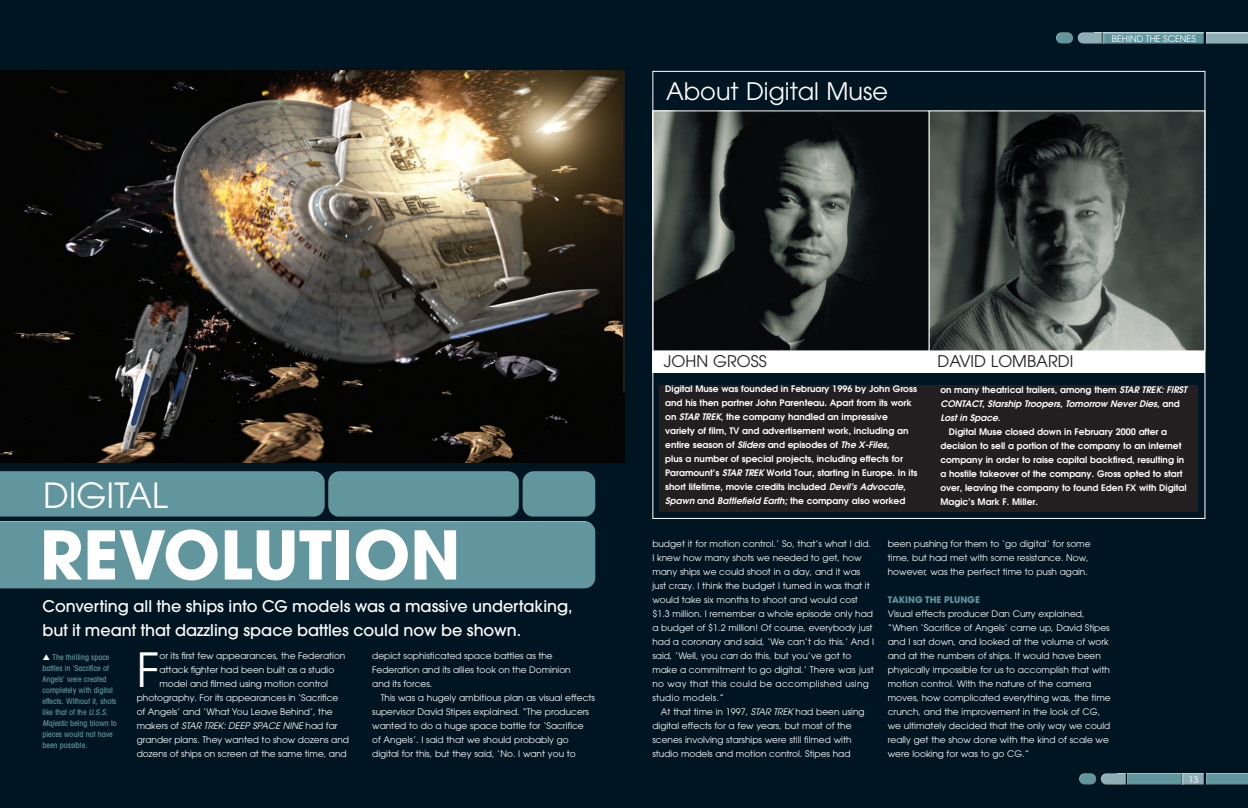
<style>
.page{position:relative;width:1248px;height:808px;background:#fff}
.page>*{position:absolute;margin:0;border:0;box-sizing:border-box;transform-origin:0 0}
.t1{font:700 66.5px "Avant Garde";color:#fff}
.t2{font:46.8px "Avant Garde LT";color:#fff}
.t3{font:34.5px "Avant Garde LT";color:#fff}
.t4{font:24px "Avant Garde LT";color:#fff}
.t5{font:500 16px/24px "Avant Garde";color:#fff}
.t6{font:16px "Avant Garde LT";color:#231f20}
.t7{font:9px/14px "Avant Garde LT";color:#fff}
.t8{font:600 9px/14px "Avant Garde";color:#fff}
.t9{font:italic 600 9px/14px "Avant Garde LT";color:#fff}
.t10{font:italic 9px "Avant Garde LT";color:#fff}
.t11{font:700 9px "Avant Garde";color:#61969e}
.t12{font:500 condensed 8px/11px "Avant Garde LT";color:#61969e}
.s1{font-style:italic}
.s2{font-style:normal}
.s3{font-family:"Avant Garde LT";font-style:italic}
.s4{font-family:"Avant Garde";font-style:normal}
</style>
<div class="page">
<div style="left:0;top:0;width:1247px;height:808px;background:#001522"></div>
<div style="left:0;top:520px;width:596px;height:63px;background:#fff;opacity:.75"></div>
<div style="left:0;top:524px;width:596px;height:66px;background:#61969e"></div>
<div style="left:0;top:470px;width:325px;height:41px;background:#fff;opacity:.75"></div>
<div style="left:0;top:475px;width:326px;height:43px;background:#61969e"></div>
<div style="left:328px;top:470px;width:191px;height:41px;background:#fff;opacity:.75"></div>
<div style="left:328px;top:475px;width:193px;height:43px;background:#61969e"></div>
<div style="left:522px;top:470px;width:74px;height:41px;background:#fff;opacity:.75"></div>
<div style="left:522px;top:475px;width:75px;height:43px;background:#61969e"></div>
<div style="left:1099px;top:772px;width:27px;height:10px;background:#001522"></div>
<div style="left:1099px;top:773px;width:27px;height:12px;background:#231f20;opacity:.75"></div>
<div style="left:1126px;top:772px;width:56px;height:13px;background:#001522"></div>
<div style="left:1126px;top:773px;width:56px;height:12px;background:#61969e"></div>
<div style="left:1181px;top:772px;width:24px;height:13px;background:#001522"></div>
<div style="left:1181px;top:773px;width:24px;height:12px;background:#231f20;opacity:.75"></div>
<div style="left:1204px;top:772px;width:43px;height:13px;background:#001522"></div>
<div style="left:1204px;top:773px;width:43px;height:12px;background:#61969e"></div>
<div style="left:1078px;top:772px;width:19px;height:10px;background:#fff;opacity:.75"></div>
<div style="left:1078px;top:775px;width:20px;height:10px;background:#231f20;opacity:.75"></div>
<div style="left:1076px;top:31px;width:27px;height:10px;background:#001522"></div>
<div style="left:1076px;top:32px;width:27px;height:12px;background:#231f20;opacity:.75"></div>
<div style="left:1103px;top:31px;width:102px;height:13px;background:#001522"></div>
<div style="left:1103px;top:32px;width:102px;height:12px;background:#231f20;opacity:.75"></div>
<div style="left:1204px;top:31px;width:43px;height:13px;background:#001522"></div>
<div style="left:1204px;top:32px;width:43px;height:12px;background:#231f20;opacity:.75"></div>
<div style="left:1055px;top:31px;width:18px;height:10px;background:#fff;opacity:.75"></div>
<div style="left:1055px;top:34px;width:19px;height:10px;background:#231f20;opacity:.75"></div>
<img style="left:0;top:71px;width:624px;height:392px">
<hr style="left:623px;top:71px;width:2px;height:322px;background:#231f20">
<img style="left:654px;top:112px;width:549px;height:237px">
<div style="left:928px;top:110px;width:277px;height:241px;border:1px solid #fff"></div>
<div style="left:659px;top:386px;width:538px;height:126px;background:#231f20"></div>
<div style="left:652px;top:351px;width:552px;height:21px;background:#fff"></div>
<svg style="left:43px;top:654px;width:7px;height:6px"></svg>
<h3 class="t4" style="left:666px;top:77px;width:223px">About Digital Muse</h3>
<p class="t7" style="left:1111px;top:32px;width:85px">BEHIND THE SCENES</p>
<h3 class="t3" style="left:43px;top:474px;width:126px">DIGITAL</h3>
<h1 class="t1" style="left:40px;top:512px;width:422px">REVOLUTION</h1>
<h3 class="t5" style="left:43px;top:594px;width:531px">Converting all the ships into CG models was a massive undertaking, but it meant that dazzling space battles could now be shown.</h3>
<p class="t12" style="left:43px;top:652px;width:76px;text-indent:10px">The thrilling space battles in ‘Sacrifice of<br>Angels’ were created completely with digital effects. Without it, shots like that of the <span class="s1">U.S.S.<br>Majestic</span> being blown to pieces would not have been possible.</p>
<h2 class="t2" style="left:137px;top:642px;width:24px">F</h2>
<p class="t7" style="left:159px;top:649px;width:187px">or its first few appearances, the Federation</p>
<p class="t7" style="left:159px;top:663px;width:176px">attack fighter had been built as a studio</p>
<p class="t7" style="left:159px;top:677px;width:170px">model and filmed using motion control</p>
<p class="t7" style="left:137px;top:691px;width:203px">photography. For its appearances in ‘Sacrifice</p>
<p class="t7" style="left:137px;top:705px;width:197px">of Angels’ and ‘What You Leave Behind’<span class="s1">,</span> the</p>
<p class="t10" style="left:137px;top:720px;width:202px"><span class="s2">makers of</span> STAR TREK: DEEP SPACE NINE <span class="s2">had far</span></p>
<p class="t7" style="left:137px;top:733px;width:214px">grander plans. They wanted to show dozens and</p>
<p class="t7" style="left:137px;top:747px;width:211px">dozens of ships on screen at the same time, and</p>
<p class="t7" style="left:372px;top:649px;width:200px">depict sophisticated space battles as the<br>Federation and its allies took on the Dominion and its forces.</p>
<p class="t7" style="left:372px;top:691px;width:224px;text-indent:9px">This was a hugely ambitious plan as visual effects supervisor David Stipes explained. “The producers wanted to do a huge space battle for ‘Sacrifice<br>of Angels’. I said that we should probably go digital for this, but they said, ‘No. I want you to</p>
<h3 class="t6" style="left:663px;top:352px;width:104px">JOHN GROSS</h3>
<h3 class="t6" style="left:937px;top:352px;width:137px">DAVID LOMBARDI</h3>
<p class="t8" style="left:665px;top:382px;width:254px">Digital Muse was founded in February 1996 by John Gross and his then partner John Parenteau. Apart from its work on <span class="s3">STAR TREK</span>, the company handled an impressive variety of film, TV and advertisement work, including an entire season of <span class="s3">Sliders</span> and episodes of <span class="s3">The X-Files,<br></span>plus a number of special projects, including effects for Paramount’s <span class="s3">STAR TREK</span> World Tour, starting in Europe. In its short lifetime, movie credits included <span class="s3">Devil’s Advocate, Spawn</span> and <span class="s3">Battlefield Earth;</span> the company also worked</p>
<p class="t8" style="left:940px;top:382px;width:248px">on many theatrical trailers, among them <span class="s3">STAR TREK: FIRST</span></p>
<p class="t9" style="left:940px;top:396px;width:241px">CONTACT, Starship Troopers, Tomorrow Never Dies, <span class="s4">and<br></span>Lost in Space.</p>
<p class="t8" style="left:940px;top:424px;width:248px;text-indent:9px">Digital Muse closed down in February 2000 after a decision to sell a portion of the company to an internet company in order to raise capital backfired, resulting in a hostile takeover of the company. Gross opted to start over, leaving the company to found Eden FX with Digital Magic’s Mark F. Miller.</p>
<p class="t7" style="left:652px;top:537px;width:223px">budget it for motion control.’ So, that’s what I did.<br>I knew how many shots we needed to get, how many ships we could shoot in a day, and it was just crazy. I think the budget I turned in was that it would take six months to shoot and would cost $1.3 million. I remember a whole episode only had a budget of $1.2 million! Of course, everybody just had a coronary and said, ‘We can’t do this.’ And I said, ‘Well, you <span class="s1">can</span> do this, but you’ve got to make a commitment to go digital.’ There was just no way that this could be accomplished using studio models.”</p>
<p class="t7" style="left:652px;top:705px;width:214px;text-indent:9px">At that time in 1997, <span class="s1">STAR TREK</span> had been using digital effects for a few years, but most of the scenes involving starships were still filmed with studio models and motion control. Stipes had</p>
<p class="t7" style="left:887px;top:537px;width:204px">been pushing for them to ‘go digital’ for some time, but had met with some resistance. Now, however, was the perfect time to push again.</p>
<p class="t11" style="left:887px;top:594px;width:93px">TAKING THE PLUNGE</p>
<p class="t7" style="left:887px;top:607px;width:224px">Visual effects producer Dan Curry explained, “When ‘Sacrifice of Angels’ came up, David Stipes and I sat down, and looked at the volume of work and at the numbers of ships. It would have been physically impossible for us to accomplish that with motion control. With the nature of the camera moves, how complicated everything was, the time crunch, and the improvement in the look of CG, we ultimately decided that the only way we could really get the show done with the kind of scale we were looking for was to go CG.”</p>
<p class="t7" style="left:1188px;top:772px;width:11px">13</p>
</div>
